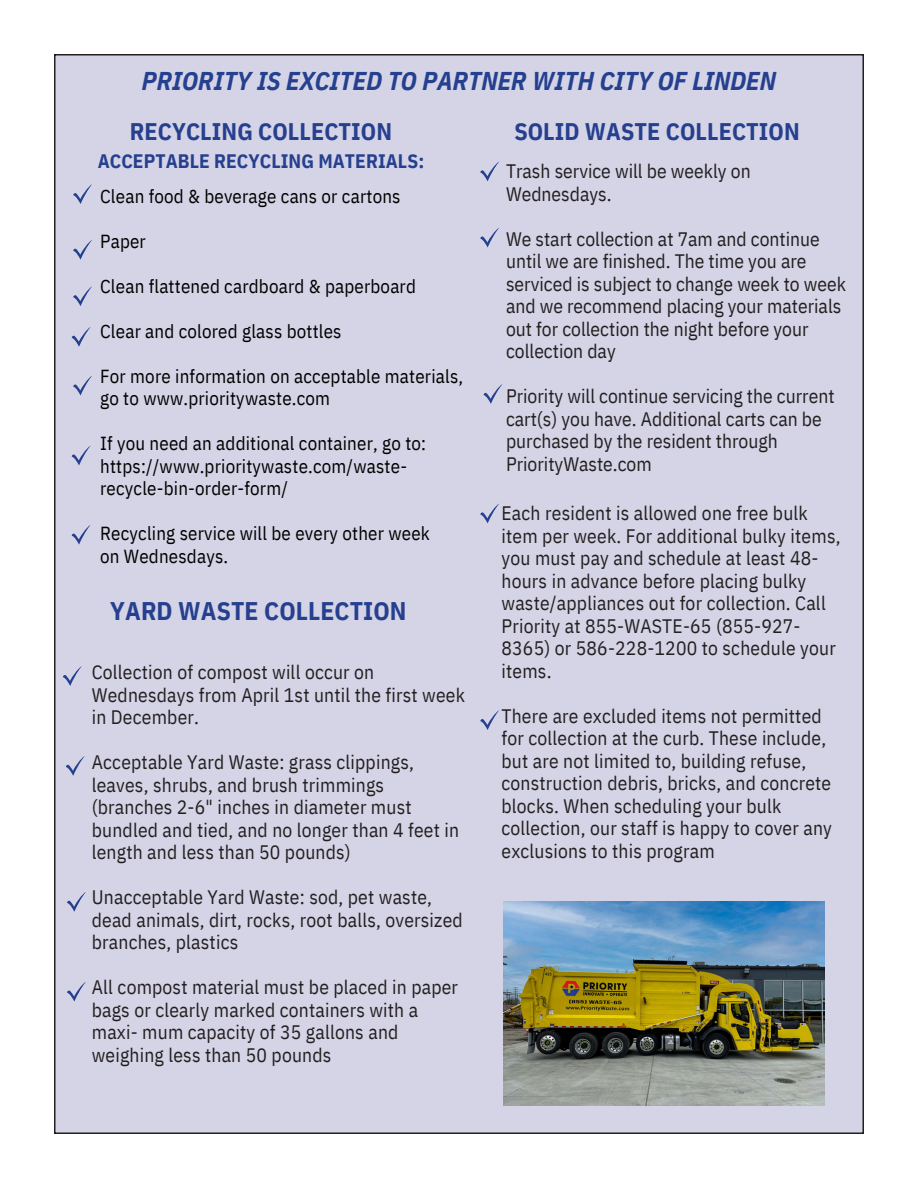
<style>
.page{position:relative;width:918px;height:1188px;background:#fff}
.page>*{position:absolute;margin:0;border:0;box-sizing:border-box;transform-origin:0 0}
.t1{font:italic 700 25.65px "IBM Plex Sans Cond";letter-spacing:.005em;color:#24408f}
.t2{font:700 25.5px "IBM Plex Sans Cond";letter-spacing:.005em;color:#26408f}
.t3{font:700 24px "IBM Plex Sans Cond";letter-spacing:.005em;color:#26408f}
.t4{font:19.5px/22.5px "IBM Plex Sans Cond";letter-spacing:.01em;color:#231f20}
.t5{font:700 19.5px "IBM Plex Sans Cond";letter-spacing:.005em;color:#26408f}
.t6{font:18.9px "IBM Plex Sans Cond";letter-spacing:.01em;color:#000}
</style>
<div class="page">
<div style="left:54px;top:54px;width:810px;height:1080px;background:#d5d4e6"></div>
<img style="left:504px;top:901px;width:320px;height:205px">
<svg style="left:73px;top:183px;width:20px;height:21px"></svg>
<svg style="left:73px;top:238px;width:20px;height:22px"></svg>
<svg style="left:73px;top:285px;width:20px;height:21px"></svg>
<svg style="left:71px;top:326px;width:20px;height:21px"></svg>
<svg style="left:73px;top:374px;width:20px;height:22px"></svg>
<svg style="left:71px;top:444px;width:20px;height:21px"></svg>
<svg style="left:480px;top:226px;width:20px;height:21px"></svg>
<svg style="left:480px;top:160px;width:20px;height:21px"></svg>
<svg style="left:483px;top:383px;width:20px;height:21px"></svg>
<svg style="left:480px;top:502px;width:20px;height:21px"></svg>
<svg style="left:480px;top:709px;width:20px;height:21px"></svg>
<svg style="left:62px;top:665px;width:21px;height:21px"></svg>
<svg style="left:66px;top:891px;width:21px;height:21px"></svg>
<svg style="left:65px;top:755px;width:21px;height:21px"></svg>
<svg style="left:66px;top:980px;width:21px;height:22px"></svg>
<svg style="left:71px;top:523px;width:20px;height:22px"></svg>
<p class="t1" style="left:142px;top:63px;width:636px">PRIORITY IS EXCITED TO PARTNER WITH CITY OF LINDEN</p>
<h1 class="t3" style="left:130px;top:115px;width:264px">RECYCLING COLLECTION</h1>
<h1 class="t5" style="left:98px;top:148px;width:328px">ACCEPTABLE RECYCLING MATERIALS:</h1>
<p class="t6" style="left:100px;top:183px;width:302px">Clean food &amp; beverage cans or cartons</p>
<p class="t6" style="left:100px;top:228px;width:47px">Paper</p>
<p class="t6" style="left:100px;top:273px;width:317px">Clean flattened cardboard &amp; paperboard</p>
<p class="t6" style="left:100px;top:318px;width:243px">Clear and colored glass bottles</p>
<p class="t6" style="left:100px;top:363px;width:365px">For more information on acceptable materials,</p>
<p class="t6" style="left:100px;top:386px;width:232px">go to www.prioritywaste.com</p>
<p class="t6" style="left:100px;top:431px;width:328px">If you need an additional container, go to:</p>
<p class="t6" style="left:100px;top:453px;width:308px">https://www.prioritywaste.com/waste-</p>
<p class="t6" style="left:100px;top:476px;width:189px">recycle-bin-order-form/</p>
<p class="t6" style="left:100px;top:521px;width:331px">Recycling service will be every other week</p>
<p class="t6" style="left:100px;top:543px;width:130px">on Wednesdays.</p>
<h1 class="t2" style="left:110px;top:594px;width:298px">YARD WASTE COLLECTION</h1>
<p class="t4" style="left:92px;top:661px;width:375px">Collection of compost will occur on<br>Wednesdays from April 1st until the first week in December.</p>
<p class="t4" style="left:92px;top:751px;width:369px">Acceptable Yard Waste: grass clippings, leaves, shrubs, and brush trimmings (branches 2-6" inches in diameter must bundled and tied, and no longer than 4 feet in length and less than 50 pounds)</p>
<p class="t4" style="left:92px;top:886px;width:372px">Unacceptable Yard Waste: sod, pet waste, dead animals, dirt, rocks, root balls, oversized branches, plastics</p>
<p class="t4" style="left:92px;top:976px;width:368px">All compost material must be placed in paper bags or clearly marked containers with a maxi- mum capacity of 35 gallons and weighing less than 50 pounds</p>
<h2 class="t3" style="left:514px;top:115px;width:287px">SOLID WASTE COLLECTION</h2>
<p class="t4" style="left:506px;top:160px;width:246px">Trash service will be weekly on<br>Wednesdays.</p>
<p class="t4" style="left:506px;top:227px;width:315px">We start collection at 7am and continue until we are finished. The time you are</p>
<p class="t4" style="left:506px;top:272px;width:342px">serviced is subject to change week to week</p>
<p class="t4" style="left:506px;top:295px;width:337px">and we recommend placing your materials</p>
<p class="t4" style="left:506px;top:317px;width:304px">out for collection the night before your</p>
<p class="t4" style="left:506px;top:340px;width:111px">collection day</p>
<p class="t4" style="left:506px;top:385px;width:330px">Priority will continue servicing the current cart(s) you have. Additional carts can be purchased by the resident through PriorityWaste.com</p>
<p class="t4" style="left:502px;top:502px;width:341px">Each resident is allowed one free bulk item per week. For additional bulky items, you must pay and schedule at least 48- hours in advance before placing bulky waste/appliances out for collection. Call Priority at 855-WASTE-65 (855-927- 8365) or 586-228-1200 to schedule your items.</p>
<p class="t4" style="left:502px;top:704px;width:331px">There are excluded items not permitted for collection at the curb. These include, but are not limited to, building refuse, construction debris, bricks, and concrete</p>
<p class="t4" style="left:502px;top:794px;width:281px">blocks. When scheduling your bulk</p>
<h1 class="t4" style="left:502px;top:817px;width:332px">collection, our staff is happy to cover any</h1>
<p class="t4" style="left:502px;top:839px;width:215px">exclusions to this program</p>
</div>
